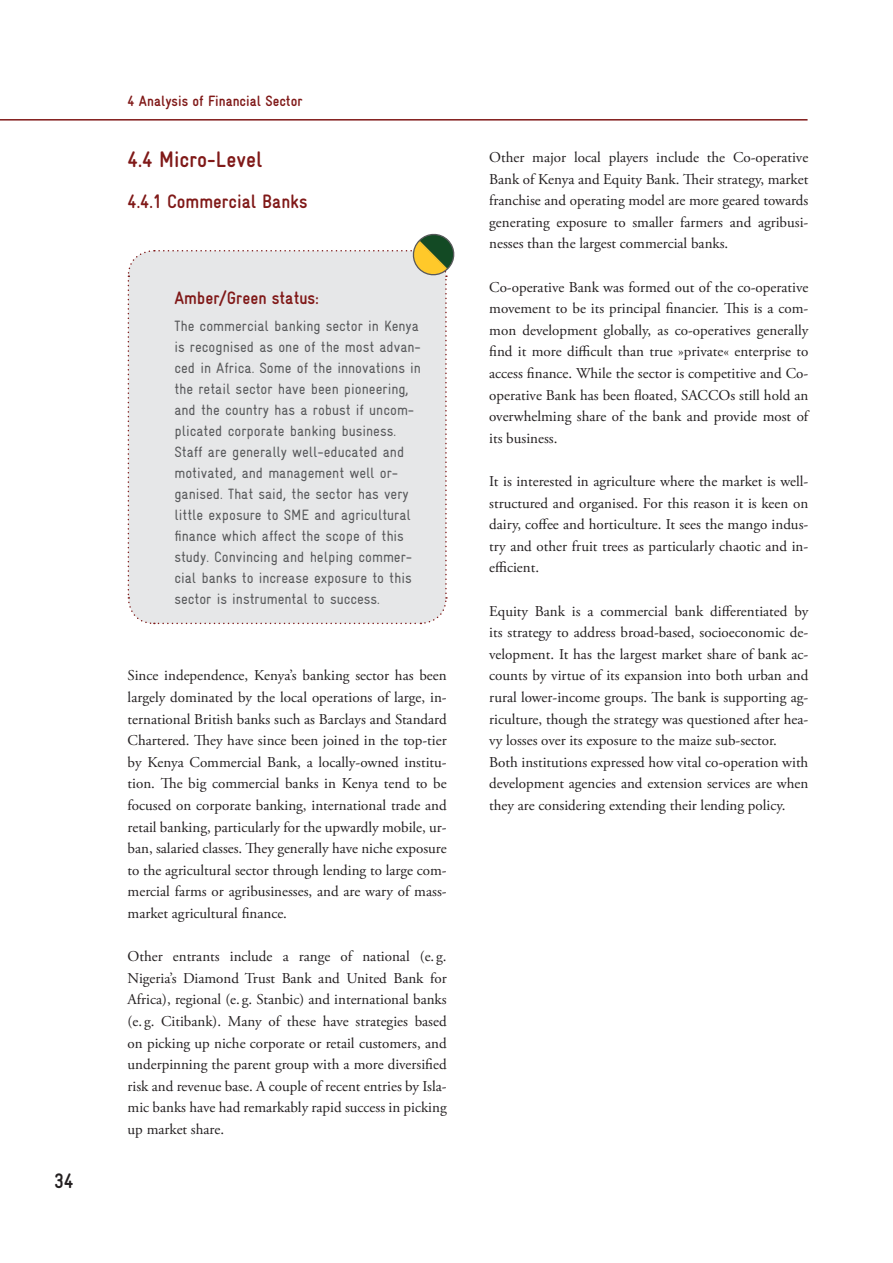
<style>
.page{position:relative;width:893px;height:1263px;background:#fff}
.page>*{position:absolute;margin:0;border:0;box-sizing:border-box;transform-origin:0 0}
.t1{font:700 22.5px "Gravur Condensed";color:#801918}
.t2{font:700 21px "Gravur Condensed";color:#231f20}
.t3{font:700 19.5px "Gravur Condensed";color:#801918}
.t4{font:700 18px "Gravur Condensed";color:#801918}
.t5{font:15px/21.6px "Adobe Garamond Pro";color:#231f20;text-align:justify}
.t6{font:condensed 15px/21px "Gravur";color:#58595b}
.t7{font:700 15px "Gravur Condensed";color:#801918}
</style>
<div class="page">
<svg style="left:127px;top:233px;width:328px;height:392px;background:#e6e7e7"></svg>
<hr style="left:0;top:119px;width:807px;height:2px;background:#801918">
<h2 class="t2" style="left:54px;top:1174px;width:21px">34</h2>
<p class="t7" style="left:128px;top:95px;width:176px">4 Analysis of Financial Sector</p>
<h1 class="t1" style="left:128px;top:151px;width:136px">4.4 Micro-Level</h1>
<h3 class="t3" style="left:128px;top:195px;width:181px">4.4.1 Commercial Banks</h3>
<p class="t4" style="left:174px;top:291px;width:146px">Amber/Green status:</p>
<p class="t6" style="left:174px;top:317px;width:248px">The commercial banking sector in Kenya is recognised as one of the most advan&shy;ced in Africa. Some of the innovations in the retail sector have been pioneering, and the country has a robust if uncom&shy;plicated corporate banking business.<br>Staff are generally well-educated and motivated, and management well or&shy;ganised. That said, the sector has very little exposure to SME and agricultural finance which affect the scope of this study. Convincing and helping commer&shy;cial banks to increase exposure to this sector is instrumental to success.</p>
<p class="t5" style="left:128px;top:666px;width:320px">Since independence, Kenya’s banking sector has been largely dominated by the local operations of large, in&shy;ternational British banks such as Barclays and Standard Chartered. They have since been joined in the top-tier by Kenya Commercial Bank, a locally-owned institu&shy;tion. The big commercial banks in Kenya tend to be focused on corporate banking, international trade and retail banking, particularly for the upwardly mobile, ur&shy;ban, salaried classes. They generally have niche exposure to the agricultural sector through lending to large com&shy;mercial farms or agribusinesses, and are wary of mass&shy;market agricultural finance.</p>
<p class="t5" style="left:128px;top:947px;width:320px">Other entrants include a range of national (e. g.<br>Nigeria’s Diamond Trust Bank and United Bank for Africa), regional (e. g. Stanbic) and international banks (e. g. Citibank). Many of these have strategies based on picking up niche corporate or retail customers, and underpinning the parent group with a more diversified risk and revenue base. A couple of recent entries by Isla&shy;mic banks have had remarkably rapid success in picking up market share.</p>
<p class="t5" style="left:489px;top:148px;width:320px">Other major local players include the Co-operative Bank of Kenya and Equity Bank. Their strategy, market franchise and operating model are more geared towards generating exposure to smaller farmers and agribusi&shy;nesses than the largest commercial banks.</p>
<p class="t5" style="left:489px;top:277px;width:320px">Co-operative Bank was formed out of the co-operative movement to be its principal financier. This is a com&shy;mon development globally, as co-operatives generally find it more difficult than true »private« enterprise to access finance. While the sector is competitive and Co&shy;operative Bank has been floated, SACCOs still hold an overwhelming share of the bank and provide most of its business.</p>
<p class="t5" style="left:489px;top:472px;width:320px">It is interested in agriculture where the market is well&shy;structured and organised. For this reason it is keen on dairy, coffee and horticulture. It sees the mango indus&shy;try and other fruit trees as particularly chaotic and in&shy;efficient.</p>
<p class="t5" style="left:489px;top:601px;width:320px;text-align:left">Equity Bank is a commercial bank differentiated by its strategy to address broad-based, socioeconomic de&shy;velopment. It has the largest market share of bank ac&shy;counts by virtue of its expansion into both urban and rural lower-income groups. The bank is supporting ag&shy;riculture, though the strategy was questioned after hea&shy;vy losses over its exposure to the maize sub-sector.<br>Both institutions expressed how vital co-operation with development agencies and extension services are when they are considering extending their lending policy.</p>
</div>
